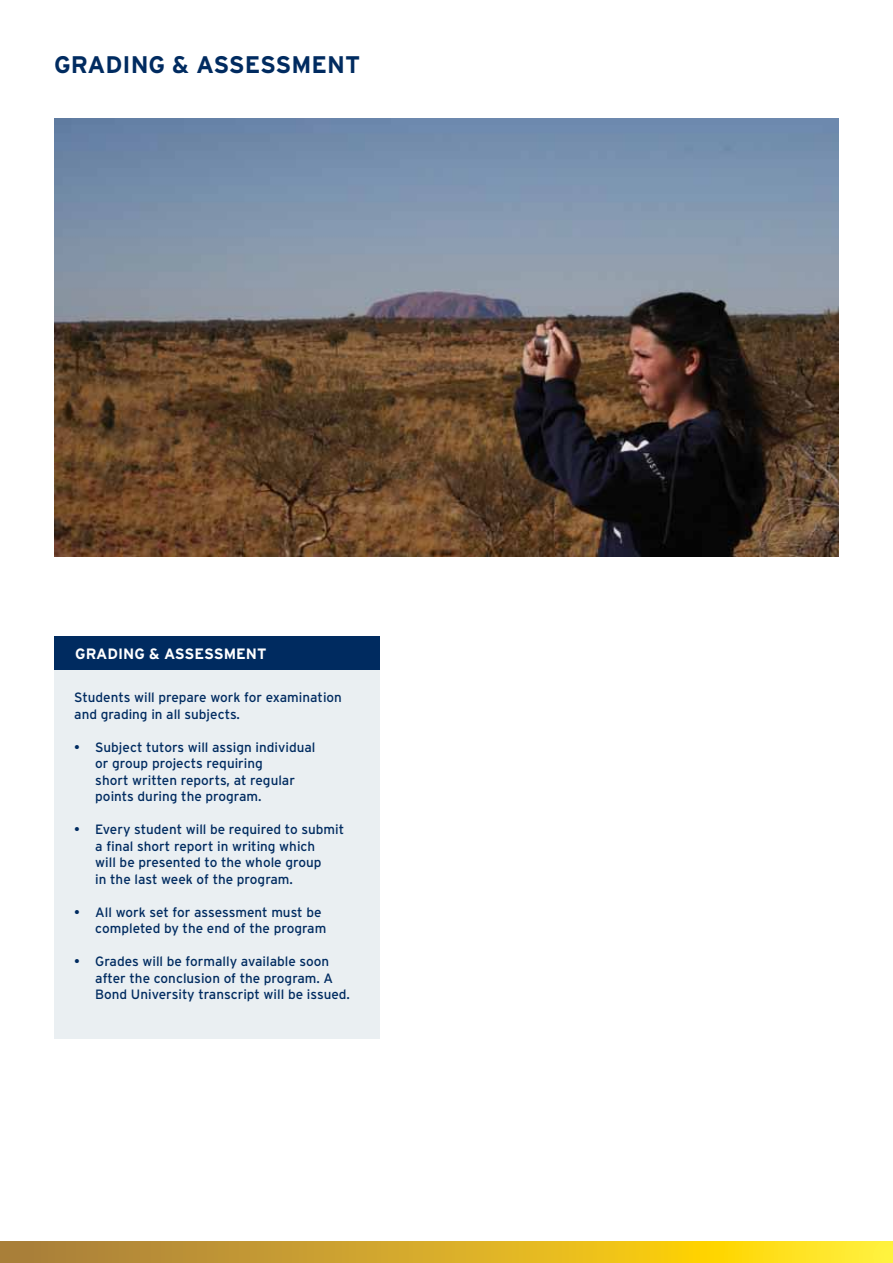
<style>
.page{position:relative;width:893px;height:1263px;background:#fff}
.page>*{position:absolute;margin:0;border:0;box-sizing:border-box;transform-origin:0 0}
.t1{font:700 24px "Interstate";color:#002b60}
.t2{font:700 15px "Interstate";letter-spacing:-.01em;color:#fff}
.t3{font:13.5px/16.5px "Interstate";color:#002b60}
</style>
<div class="page">
<svg style="left:0;top:1242px;width:893px;height:21px;background:#d9b128"></svg>
<div style="left:54px;top:670px;width:325px;height:368px;background:#eaeff2"></div>
<img style="left:54px;top:118px;width:785px;height:438px">
<div style="left:54px;top:636px;width:325px;height:34px;background:#002b60"></div>
<h1 class="t1" style="left:54px;top:52px;width:176px">GRADING &amp; ASSESS</h1>
<h1 class="t1" style="left:291px;top:52px;width:70px">MENT</h1>
<p class="t2" style="left:75px;top:645px;width:42px">GRADING</p>
<p class="t2" style="left:149px;top:645px;width:108px">&amp; ASSESSM ENT</p>
<p class="t3" style="left:74px;top:689px;width:269px">Students will prepare work for examination and grading in all subjects.</p>
<p class="t3" style="left:95px;top:739px;width:222px;text-indent:-21px">• Subject tutors will assign individual or group projects requiring<br>short written reports, at regular points during the program.</p>
<p class="t3" style="left:95px;top:821px;width:250px;text-indent:-21px">• Every student will be required to submit a final short report in writing which<br>will be presented to the whole group<br>in the last week of the program.</p>
<p class="t3" style="left:95px;top:903px;width:233px;text-indent:-21px">• All work set for assessment must be completed by the end of the program</p>
<p class="t3" style="left:95px;top:953px;width:256px;text-indent:-21px">• Grades will be formally available soon after the conclusion of the program. A<br>Bond University transcript will be issued.</p>
</div>
